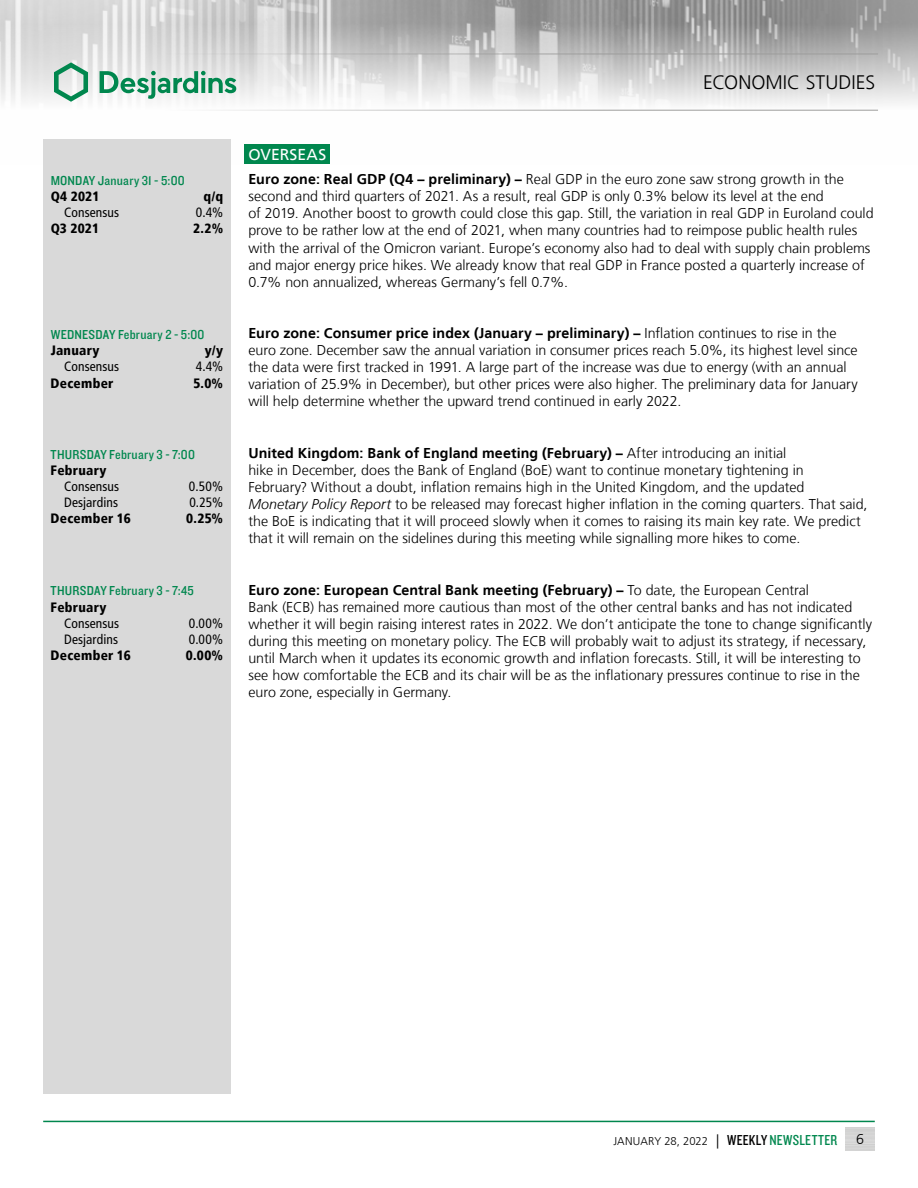
<style>
.page{position:relative;width:918px;height:1188px;background:#fff}
.page>*{position:absolute;margin:0;border:0;box-sizing:border-box;transform-origin:0 0}
.t1{font:300 19.5px "Frutiger LT";letter-spacing:.005em;color:#000}
.t2{font:15.75px "Frutiger LT";letter-spacing:.01em;color:#fff}
.t3{font:300 14.25px/17.1px "Frutiger LT";color:#000}
.t4{font:13.5px "Knockout 30 Junior Welterwt";letter-spacing:.015em;color:#00874e}
.t5{font:900 condensed 13.5px "Frutiger LT";letter-spacing:.02em;color:#000}
.t6{font:condensed 13.5px "Frutiger LT";letter-spacing:.01em;color:#000}
.t7{font:300 11.25px "Frutiger LT";color:#000}
.s1{font-weight:700}
.s2{font-style:italic}
.s3{font-size:14.25px}
.s4{font-family:"Knockout 29 Junior Ltweight";font-weight:400;font-size:15px}
.s5{font-family:"Knockout 29 Junior Ltweight";font-weight:400;font-size:15px;color:#00874e}
</style>
<div class="page">
<img style="left:0;top:0;width:918px;height:110px">
<hr style="left:0;top:54px;width:878px;height:1px;background:#9d9d9c">
<hr style="left:0;top:110px;width:878px;height:1px;background:#9d9d9c">
<svg style="left:54px;top:62px;width:34px;height:40px"></svg>
<svg style="left:100px;top:71px;width:136px;height:28px"></svg>
<hr style="left:43px;top:1121px;width:832px;height:1px;background:#00874e">
<div style="left:43px;top:139px;width:188px;height:955px;background:#d9d9d9"></div>
<div style="left:244px;top:144px;width:86px;height:20px;background:#00874e"></div>
<p class="t4" style="left:51px;top:171px;width:136px">MONDAY January 31 - 5:00</p>
<p class="t5" style="left:51px;top:188px;width:50px">Q4 2021</p>
<p class="t5" style="left:203px;top:188px;width:21px">q/q</p>
<p class="t6" style="left:64px;top:205px;width:57px">Consensus</p>
<p class="t6" style="left:196px;top:205px;width:29px">0.4%</p>
<p class="t5" style="left:51px;top:221px;width:50px">Q3 2021</p>
<p class="t5" style="left:193px;top:221px;width:32px">2.2%</p>
<p class="t4" style="left:51px;top:325px;width:155px">WEDNESDAY February 2 - 5:00</p>
<p class="t5" style="left:51px;top:342px;width:50px">January</p>
<p class="t5" style="left:205px;top:342px;width:20px">y/y</p>
<p class="t6" style="left:64px;top:359px;width:57px">Consensus</p>
<p class="t6" style="left:196px;top:359px;width:29px">4.4%</p>
<p class="t5" style="left:51px;top:375px;width:64px">December</p>
<p class="t5" style="left:193px;top:375px;width:31px">5.0%</p>
<p class="t4" style="left:51px;top:445px;width:146px">THURSDAY February 3 - 7:00</p>
<p class="t5" style="left:51px;top:462px;width:57px">February</p>
<p class="t6" style="left:64px;top:478px;width:57px">Consensus</p>
<p class="t6" style="left:189px;top:478px;width:36px">0.50%</p>
<p class="t6" style="left:64px;top:495px;width:55px">Desjardins</p>
<p class="t6" style="left:189px;top:495px;width:35px">0.25%</p>
<p class="t5" style="left:51px;top:511px;width:82px">December 16</p>
<p class="t5" style="left:186px;top:511px;width:39px">0.25%</p>
<p class="t4" style="left:51px;top:582px;width:145px">THURSDAY February 3 - 7:45</p>
<p class="t5" style="left:51px;top:599px;width:57px">February</p>
<p class="t6" style="left:64px;top:615px;width:57px">Consensus</p>
<p class="t6" style="left:189px;top:615px;width:36px">0.00%</p>
<p class="t6" style="left:64px;top:631px;width:55px">Desjardins</p>
<p class="t6" style="left:189px;top:631px;width:36px">0.00%</p>
<p class="t5" style="left:51px;top:647px;width:82px">December 16</p>
<p class="t5" style="left:186px;top:647px;width:39px">0.00%</p>
<h1 class="t1" style="left:703px;top:72px;width:174px">ECONOMIC STUDIES</h1>
<p class="t2" style="left:248px;top:146px;width:79px">OVERSEAS</p>
<p class="t3" style="left:248px;top:171px;width:627px"><span class="s1">Euro zone: Real GDP (Q4 – preliminary) –</span> Real GDP in the euro zone saw strong growth in the second and third quarters of 2021. As a result, real GDP is only 0.3% below its level at the end<br>of 2019. Another boost to growth could close this gap. Still, the variation in real GDP in Euroland could prove to be rather low at the end of 2021, when many countries had to reimpose public health rules with the arrival of the Omicron variant. Europe’s economy also had to deal with supply chain problems and major energy price hikes. We already know that real GDP in France posted a quarterly increase of 0.7% non annualized, whereas Germany’s fell 0.7%.</p>
<p class="t3" style="left:248px;top:325px;width:611px"><span class="s1">Euro zone: Consumer price index (January – preliminary) –</span> Inflation continues to rise in the euro zone. December saw the annual variation in consumer prices reach 5.0%, its highest level since the data were first tracked in 1991. A large part of the increase was due to energy (with an annual variation of 25.9% in December), but other prices were also higher. The preliminary data for January will help determine whether the upward trend continued in early 2022.</p>
<p class="t3" style="left:248px;top:445px;width:621px"><span class="s1">United Kingdom: Bank of England meeting (February) –</span> After introducing an initial<br>hike in December, does the Bank of England (BoE) want to continue monetary tightening in<br>February? Without a doubt, inflation remains high in the United Kingdom, and the updated<br><span class="s2">Monetary Policy Report</span> to be released may forecast higher inflation in the coming quarters. That said, the BoE is indicating that it will proceed slowly when it comes to raising its main key rate. We predict that it will remain on the sidelines during this meeting while signalling more hikes to come.</p>
<p class="t3" style="left:248px;top:581px;width:625px"><span class="s1">Euro zone: European Central Bank meeting (February) –</span> To date, the European Central<br>Bank (ECB) has remained more cautious than most of the other central banks and has not indicated whether it will begin raising interest rates in 2022. We don’t anticipate the tone to change significantly during this meeting on monetary policy. The ECB will probably wait to adjust its strategy, if necessary, until March when it updates its economic growth and inflation forecasts. Still, it will be interesting to see how comfortable the ECB and its chair will be as the inflationary pressures continue to rise in the euro zone, especially in Germany.</p>
<p class="t7" style="left:613px;top:1135px;width:225px">JANUARY 28, 2022 <span class="s3">|</span> <span class="s4">WEEKLY</span> <span class="s5">NEWSLETTER</span></p>
<p class="t3" style="left:856px;top:1131px;width:9px">6</p>
</div>
